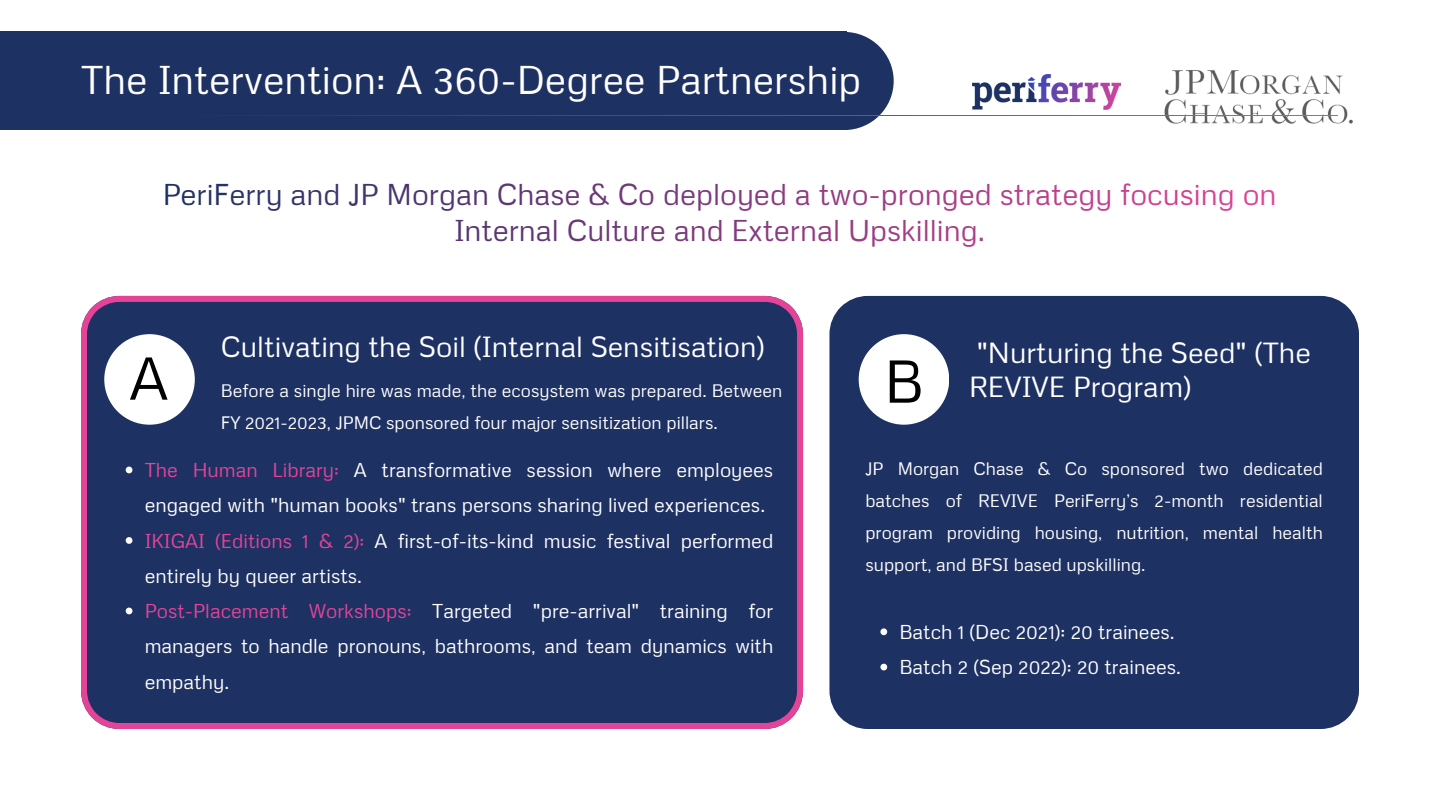
<style>
.page{position:relative;width:1440px;height:810px;background:#fff}
.page>*{position:absolute;margin:0;border:0;box-sizing:border-box;transform-origin:0 0}
.t1{font:60px "Metrophobic";color:#000}
.t2{font:40px "Metrophobic";color:#fff}
.t3{font:29px/34.5px "Metrophobic";color:#fff}
.t4{font:20px/35.2px "Metrophobic";color:#fff}
.t5{font:18px/32.2px "Metrophobic";color:#fff}
.s1{color:#e44498}
</style>
<div class="page">
<div style="left:0;top:32px;width:847px;height:98px;background:#1e3163"></div>
<div style="left:795px;top:32px;width:99px;height:98px;background:#1e3163"></div>
<div style="left:81px;top:300px;width:722px;height:429px;background:#1e3163"></div>
<div style="left:829px;top:296px;width:530px;height:433px;background:#1e3163"></div>
<svg style="left:104px;top:334px;width:91px;height:91px"></svg>
<img style="left:972px;top:75px;width:148px;height:35px">
<img style="left:1157px;top:70px;width:196px;height:54px">
<svg style="left:102px;top:116px;width:1236px;height:192px"></svg>
<svg style="left:126px;top:467px;width:6px;height:6px"></svg>
<svg style="left:126px;top:537px;width:6px;height:7px"></svg>
<svg style="left:126px;top:608px;width:6px;height:6px"></svg>
<svg style="left:859px;top:334px;width:90px;height:91px;fill:#fff"></svg>
<svg style="left:880px;top:628px;width:7px;height:7px"></svg>
<svg style="left:880px;top:664px;width:7px;height:6px"></svg>
<p class="t2" style="left:81px;top:54px;width:782px">The Intervention: A 360-Degree Partnership</p>
<p class="t3" style="left:221px;top:329px;width:545px">Cultivating the Soil (Internal Sensitisation)</p>
<h2 class="t5" style="left:221px;top:373px;width:563px">Before a single hire was made, the ecosystem was prepared. Between<br>FY 2021-2023, JPMC sponsored four major sensitization pillars.</h2>
<p class="t4" style="left:145px;top:452px;width:630px"><span class="s1">The Human Library:</span> A transformative session where employees engaged with "human books" trans persons sharing lived experiences.</p>
<p class="t4" style="left:145px;top:522px;width:630px"><span class="s1">IKIGAI (Editions 1 &amp; 2):</span> A first-of-its-kind music festival performed entirely by queer artists.</p>
<p class="t4" style="left:145px;top:593px;width:630px;text-align:justify"><span class="s1">Post-Placement Workshops:</span> Targeted "pre-arrival" training for managers to handle pronouns, bathrooms, and team dynamics with empathy.</p>
<p class="t3" style="left:969px;top:334px;width:343px">"Nurturing the Seed" (The<br>REVIVE Program)</p>
<p class="t1" style="left:129px;top:339px;width:40px">A</p>
<h1 class="t1" style="left:884px;top:342px;width:41px">B</h1>
<p class="t5" style="left:865px;top:452px;width:459px">JP Morgan Chase &amp; Co sponsored two dedicated batches of REVIVE PeriFerry’s 2-month residential</p>
<h2 class="t5" style="left:865px;top:516px;width:459px">program providing housing, nutrition, mental health support, and BFSI based upskilling.</h2>
<p class="t4" style="left:899px;top:614px;width:277px">Batch 1 (Dec 2021): 20 trainees.</p>
<p class="t4" style="left:899px;top:649px;width:283px">Batch 2 (Sep 2022): 20 trainees.</p>
</div>
